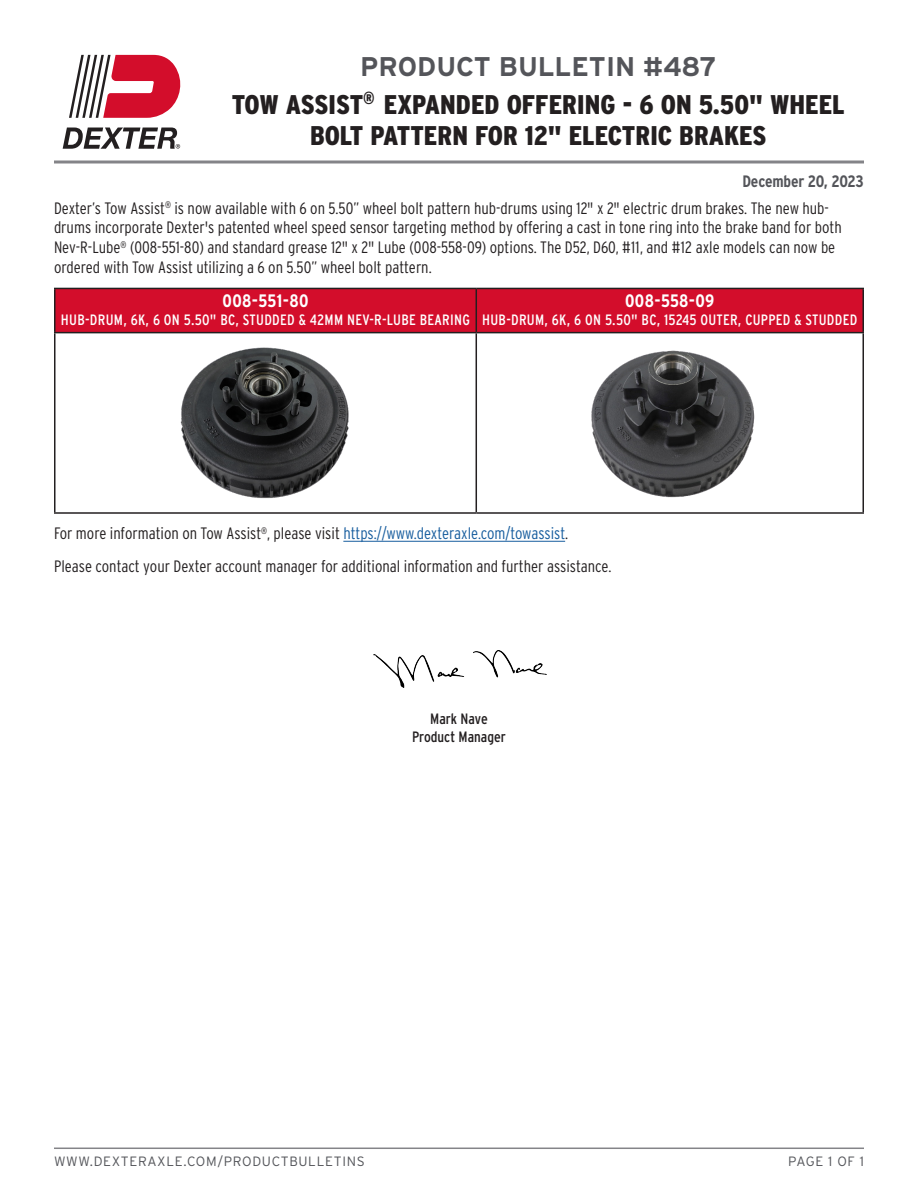
<style>
.page{position:relative;width:918px;height:1188px;background:#fff}
.page>*{position:absolute;margin:0;border:0;box-sizing:border-box;transform-origin:0 0}
.PB_Title{font:900 27px/31.5px "Interstate Condensed";color:#231f20;text-align:center}
.Product_Bulletin{font:700 27px "Interstate";color:#54555a}
.Chart_Header_-_New{font:700 18px "Interstate Condensed";letter-spacing:.02em;color:#fff}
.Body_Text{font:300 16.5px/19.8px "Interstate Condensed";color:#231f20}
.Subhead_New{font:300 16.5px "Interstate Condensed";color:#231f20}
.Date{font:700 16.5px "Interstate Condensed";letter-spacing:-.01em;color:#54555a}
.Chart_Header_-_New-2{font:15px "Interstate Condensed";letter-spacing:.02em;color:#fff}
.Name_and_Title_-_New{font:15px "Interstate Condensed";color:#231f20}
.t1{font:300 13.5px "Interstate";letter-spacing:.05em;color:#54555a}
.s1{color:#175d9e}
</style>
<div class="page">
<hr style="left:54px;top:1148px;width:810px;height:1px;background:#848488">
<svg style="left:69px;top:55px;width:112px;height:63px"></svg>
<svg style="left:63px;top:127px;width:117px;height:22px"></svg>
<svg style="left:54px;top:160px;width:810px;height:4px;background:#a2a2a5"></svg>
<hr style="left:343px;top:541px;width:222px;height:1px;background:#175d9e">
<div style="left:56px;top:289px;width:806px;height:43px;background:#d30d2b"></div>
<hr style="left:54px;top:288px;width:422px;height:1px;background:#231f20">
<hr style="left:54px;top:289px;width:2px;height:43px;background:#231f20">
<hr style="left:476px;top:288px;width:388px;height:1px;background:#231f20">
<hr style="left:476px;top:289px;width:1px;height:43px;background:#231f20">
<hr style="left:862px;top:289px;width:2px;height:43px;background:#231f20">
<hr style="left:54px;top:332px;width:422px;height:1px;background:#231f20">
<hr style="left:54px;top:333px;width:2px;height:179px;background:#231f20">
<hr style="left:476px;top:332px;width:388px;height:1px;background:#231f20">
<hr style="left:476px;top:333px;width:1px;height:179px;background:#231f20">
<hr style="left:862px;top:333px;width:2px;height:179px;background:#231f20">
<hr style="left:54px;top:512px;width:422px;height:2px;background:#231f20">
<hr style="left:476px;top:512px;width:388px;height:2px;background:#231f20">
<img style="left:166px;top:333px;width:199px;height:166px">
<img style="left:573px;top:333px;width:194px;height:165px">
<img style="left:373px;top:651px;width:173px;height:37px">
<p class="Product_Bulletin" style="left:360px;top:51px;width:358px">PRODUCT BULLETIN #487</p>
<p class="PB_Title" style="left:232px;top:88px;width:614px">TOW ASSIST<sup>®</sup> EXPANDED OFFERING - 6 ON 5.50" WHEEL<br>BOLT PATTERN FOR 12" ELECTRIC BRAKES</p>
<p class="Date" style="left:742px;top:172px;width:123px">December 20, 2023</p>
<p class="Body_Text" style="left:54px;top:198px;width:789px">Dexter’s Tow Assist<sup>®</sup> is now available with 6 on 5.50” wheel bolt pattern hub-drums using 12" x 2" electric drum brakes. The new hub&shy;drums incorporate Dexter's patented wheel speed sensor targeting method by offering a cast in tone ring into the brake band for both Nev-R-Lube<sup>®</sup> (008-551-80) and standard grease 12" x 2" Lube (008-558-09) options. The D52, D60, #11, and #12 axle models can now be ordered with Tow Assist utilizing a 6 on 5.50” wheel bolt pattern.</p>
<p class="Chart_Header_-_New" style="left:223px;top:290px;width:88px">008-551-80</p>
<p class="Chart_Header_-_New-2" style="left:61px;top:311px;width:411px">HUB-DRUM, 6K, 6 ON 5.50" BC, STUDDED &amp; 42MM NEV-R-LUBE BEARING</p>
<p class="Chart_Header_-_New" style="left:625px;top:290px;width:91px">008-558-09</p>
<p class="Chart_Header_-_New-2" style="left:482px;top:311px;width:377px">HUB-DRUM, 6K, 6 ON 5.50" BC, 15245 OUTER, CUPPED &amp; STUDDED</p>
<p class="Subhead_New" style="left:54px;top:524px;width:516px">For more information on Tow Assist<sup>®</sup>, please visit <span class="s1">https://www.dexteraxle.com/towassist</span>.</p>
<p class="Subhead_New" style="left:54px;top:557px;width:559px">Please contact your Dexter account manager for additional information and further assistance.</p>
<p class="Name_and_Title_-_New" style="left:430px;top:710px;width:59px">Mark Nave</p>
<p class="Name_and_Title_-_New" style="left:412px;top:728px;width:95px">Product Manager</p>
<p class="t1" style="left:54px;top:1153px;width:312px">WWW.DEXTERAXLE.COM/PRODUCTBULLETINS</p>
<p class="t1" style="left:788px;top:1153px;width:77px">PAGE 1 OF 1</p>
</div>
